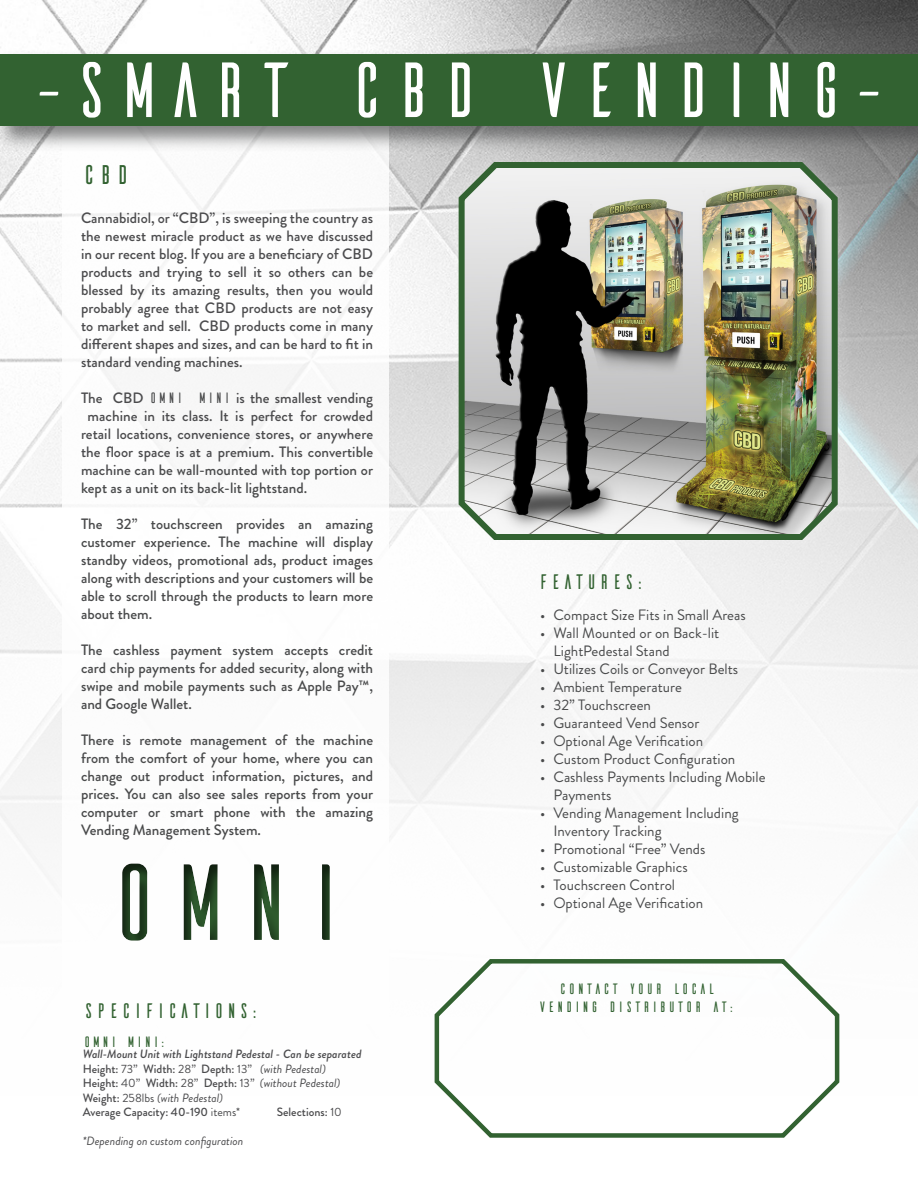
<style>
.page{position:relative;width:918px;height:1188px;background:#fff}
.page>*{position:absolute;margin:0;border:0;box-sizing:border-box;transform-origin:0 0}
.t1{font:108px "Ailerons";color:#326231}
.t2{font:78px "Ailerons";color:#fff}
.Brandon_Black{font:27px "Ailerons";color:#326231}
.Ailerons{font:21px "Ailerons";color:#326231}
.OMNI_red{font:21px "Ailerons";color:#326231}
.OMNI_body_text{font:500 15px/18px "Brandon Grotesque";color:#494a4b;text-align:justify}
.Body_Text{font:500 15px/18px "Brandon Grotesque";color:#4b4b4d;text-align:justify}
.t3{font:15px/18px "Brandon Grotesque";color:#494a4b}
.Body_Text-2{font:500 15px "Brandon Grotesque";color:#494a4b}
.Brandon_Black-2{font:15px/18px "Ailerons";color:#326231;text-align:center}
.Body_Text-3{font:italic 500 12px/14.4px "Brandon Grotesque";color:#4b4b4d}
.Body_Text-4{font:500 12px "Brandon Grotesque";color:#4b4b4d}
.Body_Text-5{font:italic 12px "Brandon Grotesque";color:#4b4b4d}
.s1{font-family:"Ailerons";font-weight:400;color:#494a4b}
.s2{color:#4b4b4d}
.s3{font-style:normal}
.s4{font-weight:400;font-style:normal}
.s5{font-weight:400}
.s6{font-weight:400;font-style:italic}
.s7{font-weight:500;font-style:normal}
</style>
<div class="page">
<img style="left:0;top:0;width:917px;height:875px">
<div style="left:62px;top:121px;width:327px;height:903px;background:#fff"></div>
<div style="left:440px;top:144px;width:417px;height:415px;background:#fff;opacity:.28"></div>
<img style="left:456px;top:157px;width:385px;height:386px">
<svg style="left:434px;top:959px;width:406px;height:179px"></svg>
<div style="left:96px;top:851px;width:367px;height:110px;background:#231f20;opacity:.75"></div>
<div style="left:0;top:50px;width:918px;height:102px;background:#494a4b;opacity:.68"></div>
<div style="left:0;top:55px;width:918px;height:71px;background:#326231"></div>
<p class="t2" style="left:29px;top:53px;width:861px">–SMART CBD VENDING–</p>
<p class="Brandon_Black" style="left:81px;top:161px;width:51px">CBD</p>
<p class="Body_Text" style="left:81px;top:209px;width:294px">Cannabidiol, or “CBD”, is sweeping the country as the newest miracle product as we have discussed in our recent blog. If you are a beneficiary of CBD products and trying to sell it so others can be blessed by its amazing results, then you would probably agree that CBD products are not easy to market and sell. CBD products come in many different shapes and sizes, and can be hard to fit in standard vending machines.</p>
<p class="Body_Text" style="left:81px;top:389px;width:294px">The CBD <span class="s1">OMNI MINI</span> is the smallest vending</p>
<p class="Body_Text" style="left:88px;top:407px;width:287px">machine in its class. It is perfect for crowded</p>
<p class="Body_Text" style="left:81px;top:425px;width:294px">retail locations, convenience stores, or anywhere</p>
<p class="Body_Text" style="left:81px;top:443px;width:294px">the floor space is at a premium. This convertible</p>
<p class="Body_Text-2" style="left:81px;top:460px;width:294px"><span class="s2">machine</span> can be wall-mounted with top portion or</p>
<p class="Body_Text-2" style="left:81px;top:478px;width:228px">kept as a unit on its back-lit lightstand.</p>
<p class="OMNI_body_text" style="left:81px;top:515px;width:294px">The 32” touchscreen provides an amazing customer experience. The machine will display standby videos, promotional ads, product images along with descriptions and your customers will be able to scroll through the products to learn more about them.</p>
<p class="OMNI_body_text" style="left:81px;top:641px;width:294px">The cashless payment system accepts credit card chip payments for added security, along with swipe and mobile payments such as Apple Pay™, and Google Wallet.</p>
<p class="OMNI_body_text" style="left:81px;top:731px;width:294px">There is remote management of the machine from the comfort of your home, where you can change out product information, pictures, and prices. You can also see sales reports from your computer or smart phone with the amazing Vending Management System.</p>
<h1 class="t1" style="left:102px;top:851px;width:252px">OMNI</h1>
<p class="Ailerons" style="left:82px;top:1000px;width:180px">SPECIFICATIONS:</p>
<p class="Brandon_Black-2" style="left:83px;top:1033px;width:86px">OMNI MINI:</p>
<p class="Body_Text-3" style="left:83px;top:1047px;width:280px">Wall-Mount Unit with Lightstand Pedestal - Can be separated<br><span class="s3">Height:</span> <span class="s4">73”</span> <span class="s3">Width:</span> <span class="s4">28”</span> <span class="s3">Depth:</span> <span class="s4">13”</span> <span class="s5">(with Pedestal)</span></p>
<p class="Body_Text-4" style="left:83px;top:1075px;width:259px">Height: <span class="s5">40”</span> Width: <span class="s5">28”</span> Depth: <span class="s5">13”</span> <span class="s6">(without Pedestal)</span></p>
<p class="Body_Text-5" style="left:83px;top:1089px;width:142px"><span class="s7">Weight:</span> <span class="s3">258lbs</span> (with Pedestal)</p>
<p class="Body_Text-4" style="left:83px;top:1104px;width:159px">Average Capacity: 40-190 <span class="s5">items*</span></p>
<p class="Body_Text-4" style="left:277px;top:1104px;width:67px">Selections: <span class="s5">10</span></p>
<p class="Body_Text-5" style="left:83px;top:1132px;width:162px">*Depending on custom configuration</p>
<p class="OMNI_red" style="left:537px;top:572px;width:111px">FEATURES:</p>
<p class="t3" style="left:540px;top:606px;width:207px">• Compact Size Fits in Small Areas</p>
<p class="t3" style="left:554px;top:624px;width:167px;text-indent:-14px">• Wall Mounted or on Back-lit<br>LightPedestal Stand</p>
<p class="t3" style="left:540px;top:660px;width:200px">• Utilizes Coils or Conveyor Belts</p>
<p class="t3" style="left:540px;top:678px;width:144px">• Ambient Temperature</p>
<p class="t3" style="left:540px;top:696px;width:113px">• 32” Touchscreen</p>
<p class="t3" style="left:540px;top:714px;width:161px">• Guaranteed Vend Sensor</p>
<p class="t3" style="left:540px;top:732px;width:165px">• Optional Age Verification</p>
<p class="t3" style="left:540px;top:750px;width:197px">• Custom Product Configuration</p>
<p class="t3" style="left:554px;top:768px;width:214px;text-indent:-14px">• Cashless Payments Including Mobile<br>Payments</p>
<p class="t3" style="left:554px;top:804px;width:187px;text-indent:-14px">• Vending Management Including<br>Inventory Tracking</p>
<p class="t3" style="left:540px;top:840px;width:167px">• Promotional “Free” Vends</p>
<p class="t3" style="left:540px;top:858px;width:149px">• Customizable Graphics</p>
<p class="t3" style="left:540px;top:876px;width:137px">• Touchscreen Control</p>
<p class="t3" style="left:540px;top:894px;width:165px">• Optional Age Verification</p>
<p class="Brandon_Black-2" style="left:538px;top:979px;width:199px">CONTACT YOUR LOCAL<br>VENDING DISTRIBUTOR AT:</p>
</div>
